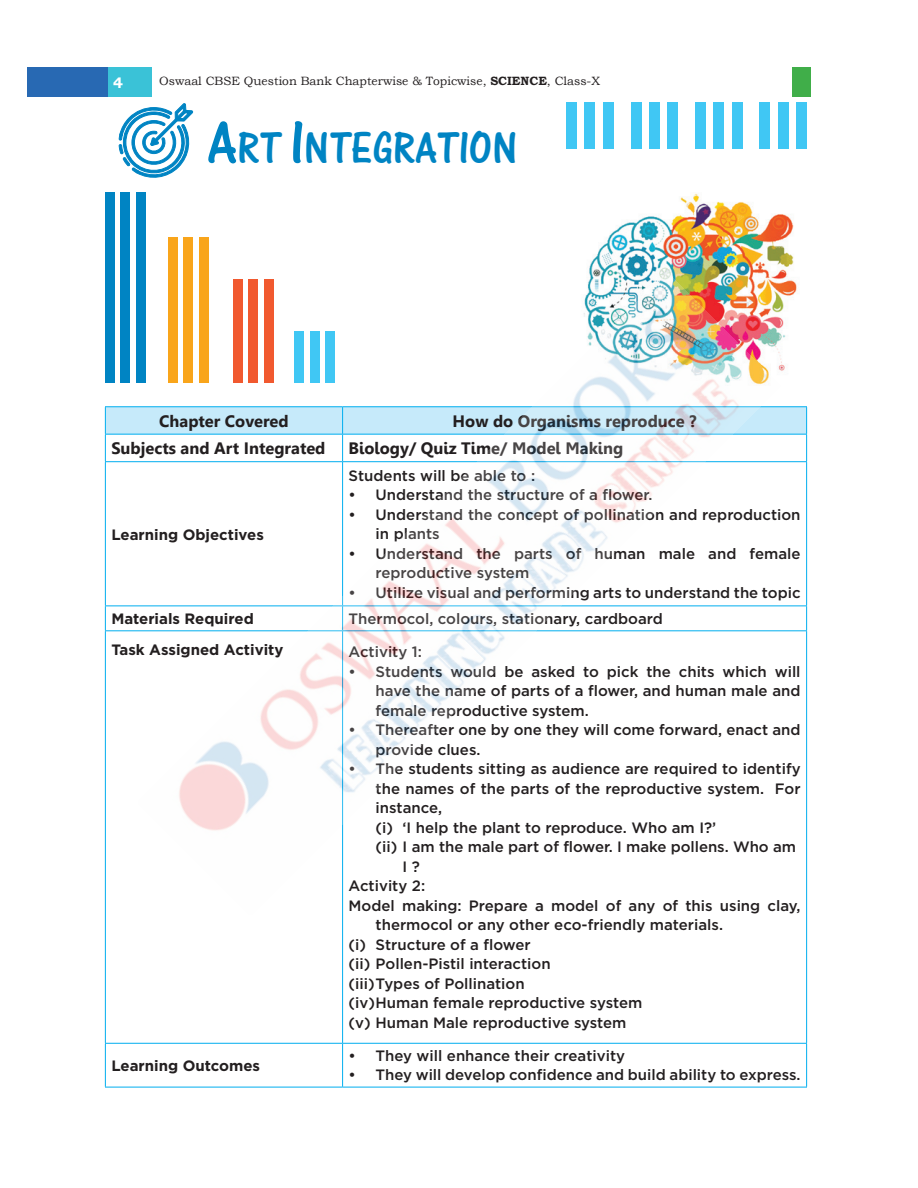
<style>
.page{position:relative;width:918px;height:1188px;background:#fff}
.page>*{position:absolute;margin:0;border:0;box-sizing:border-box;transform-origin:0 0}
.t1{font:46.5px "One Stroke Script Plain";color:#0084c3}
.t2{font:700 16.5px "Gisha";color:#231f20}
.t3{font:500 15px/19.5px "Gotham";color:#231f20}
.t4{font:700 15px "Gotham";color:#231f20}
.t5{font:700 15px "Bookman Old Style";color:#fff}
.t6{font:12px "Bookman Old Style";color:#231f20}
.s1{font-weight:700}
.s2{font-size:63px}
</style>
<div class="page">
<div style="left:27px;top:68px;width:81px;height:29px;background:#2869b3"></div>
<div style="left:108px;top:68px;width:44px;height:29px;background:#3ac2d7"></div>
<div style="left:792px;top:68px;width:18px;height:29px;background:#40ae49"></div>
<div style="left:105px;top:192px;width:9px;height:191px;background:#0084c3"></div>
<div style="left:168px;top:237px;width:9px;height:146px;background:#f9a51b"></div>
<div style="left:121px;top:192px;width:9px;height:191px;background:#0084c3"></div>
<div style="left:184px;top:237px;width:9px;height:146px;background:#f9a51b"></div>
<div style="left:136px;top:192px;width:9px;height:191px;background:#0084c3"></div>
<div style="left:199px;top:237px;width:9px;height:146px;background:#f9a51b"></div>
<div style="left:566px;top:103px;width:11px;height:46px;background:#40c7f4"></div>
<div style="left:631px;top:103px;width:10px;height:46px;background:#40c7f4"></div>
<div style="left:695px;top:103px;width:11px;height:46px;background:#40c7f4"></div>
<div style="left:760px;top:103px;width:10px;height:46px;background:#40c7f4"></div>
<div style="left:584px;top:103px;width:11px;height:46px;background:#40c7f4"></div>
<div style="left:649px;top:103px;width:11px;height:46px;background:#40c7f4"></div>
<div style="left:713px;top:103px;width:11px;height:46px;background:#40c7f4"></div>
<div style="left:778px;top:103px;width:11px;height:46px;background:#40c7f4"></div>
<div style="left:603px;top:103px;width:11px;height:46px;background:#40c7f4"></div>
<div style="left:667px;top:103px;width:11px;height:46px;background:#40c7f4"></div>
<div style="left:732px;top:103px;width:11px;height:46px;background:#40c7f4"></div>
<div style="left:796px;top:103px;width:11px;height:46px;background:#40c7f4"></div>
<img style="left:589px;top:193px;width:208px;height:178px">
<svg style="left:119px;top:103px;width:74px;height:75px"></svg>
<hr style="left:105px;top:406px;width:238px;height:1px;background:#00aeef">
<hr style="left:343px;top:406px;width:464px;height:1px;background:#00aeef">
<svg style="left:105px;top:407px;width:702px;height:54px"></svg>
<hr style="left:105px;top:461px;width:238px;height:1px;background:#00aeef">
<hr style="left:105px;top:462px;width:1px;height:144px;background:#00aeef">
<hr style="left:343px;top:461px;width:464px;height:1px;background:#00aeef">
<hr style="left:806px;top:462px;width:1px;height:144px;background:#00aeef">
<hr style="left:105px;top:606px;width:238px;height:1px;background:#00aeef">
<svg style="left:105px;top:606px;width:1px;height:24px"></svg>
<hr style="left:343px;top:606px;width:464px;height:1px;background:#00aeef">
<svg style="left:806px;top:606px;width:1px;height:24px"></svg>
<hr style="left:105px;top:630px;width:238px;height:1px;background:#00aeef">
<hr style="left:105px;top:631px;width:1px;height:412px;background:#00aeef">
<hr style="left:343px;top:630px;width:464px;height:1px;background:#00aeef">
<hr style="left:342px;top:631px;width:1px;height:412px;background:#00aeef">
<hr style="left:806px;top:631px;width:1px;height:412px;background:#00aeef">
<hr style="left:105px;top:1043px;width:238px;height:1px;background:#00aeef">
<hr style="left:105px;top:1044px;width:1px;height:43px;background:#00aeef">
<hr style="left:343px;top:1043px;width:464px;height:1px;background:#00aeef">
<hr style="left:342px;top:1044px;width:1px;height:43px;background:#00aeef">
<hr style="left:806px;top:1044px;width:1px;height:43px;background:#00aeef">
<hr style="left:105px;top:1087px;width:238px;height:1px;background:#00aeef">
<hr style="left:343px;top:1087px;width:464px;height:1px;background:#00aeef">
<img style="left:138px;top:273px;width:642px;height:642px">
<p class="t5" style="left:113px;top:72px;width:11px">4</p>
<p class="t6" style="left:159px;top:73px;width:442px">Oswaal CBSE Question Bank Chapterwise &amp; Topicwise, <span class="s1">SCIENCE</span>, Class-X</p>
<p class="t1" style="left:208px;top:121px;width:311px"><span class="s2">A</span>RT <span class="s2">I</span>NTEGRATION</p>
<p class="t2" style="left:159px;top:411px;width:131px">Chapter Covered</p>
<p class="t2" style="left:453px;top:411px;width:245px">How do Organisms reproduce ?</p>
<p class="t2" style="left:111px;top:439px;width:216px">Subjects and Art Integrated</p>
<p class="t2" style="left:349px;top:439px;width:276px">Biology/ Quiz Time/ Model Making</p>
<p class="t4" style="left:111px;top:525px;width:154px">Learning Objectives</p>
<p class="t3" style="left:349px;top:465px;width:188px">Students will be able to :</p>
<p class="t3" style="left:349px;top:485px;width:305px">• Understand the structure of a flower.</p>
<p class="t3" style="left:376px;top:504px;width:427px;text-indent:-27px">• Understand the concept of pollination and reproduction in plants</p>
<p class="t3" style="left:376px;top:543px;width:426px;text-indent:-27px">• Understand the parts of human male and female reproductive system</p>
<p class="t3" style="left:349px;top:582px;width:453px">• Utilize visual and performing arts to understand the topic</p>
<p class="t4" style="left:111px;top:609px;width:144px">Materials Required</p>
<p class="t3" style="left:349px;top:608px;width:316px">Thermocol, colours, stationary, cardboard</p>
<p class="t4" style="left:111px;top:639px;width:174px">Task Assigned Activity</p>
<p class="t3" style="left:349px;top:642px;width:75px">Activity 1:</p>
<p class="t3" style="left:376px;top:661px;width:426px;text-align:justify;text-indent:-27px">• Students would be asked to pick the chits which will have the name of parts of a flower, and human male and female reproductive system.</p>
<p class="t3" style="left:376px;top:720px;width:426px;text-indent:-27px">• Thereafter one by one they will come forward, enact and provide clues.</p>
<p class="t3" style="left:376px;top:759px;width:427px;text-align:justify;text-indent:-27px">• The students sitting as audience are required to identify the names of the parts of the reproductive system. For instance,</p>
<p class="t3" style="left:376px;top:817px;width:342px">(i) ‘I help the plant to reproduce. Who am I?’</p>
<p class="t3" style="left:403px;top:837px;width:395px;text-indent:-27px">(ii) I am the male part of flower. I make pollens. Who am<br>I ?</p>
<p class="t3" style="left:349px;top:876px;width:78px">Activity 2:</p>
<p class="t3" style="left:376px;top:895px;width:427px;text-indent:-27px">Model making: Prepare a model of any of this using clay, thermocol or any other eco-friendly materials.</p>
<p class="t3" style="left:349px;top:934px;width:184px">(i) Structure of a flower</p>
<p class="t3" style="left:349px;top:954px;width:204px">(ii) Pollen-Pistil interaction</p>
<p class="t3" style="left:349px;top:973px;width:178px">(iii) Types of Pollination</p>
<p class="t3" style="left:349px;top:993px;width:295px">(iv) Human female reproductive system</p>
<p class="t3" style="left:349px;top:1012px;width:279px">(v) Human Male reproductive system</p>
<p class="t4" style="left:111px;top:1056px;width:150px">Learning Outcomes</p>
<p class="t3" style="left:349px;top:1045px;width:278px">• They will enhance their creativity</p>
<p class="t3" style="left:349px;top:1065px;width:454px">• They will develop confidence and build ability to express.</p>
</div>
